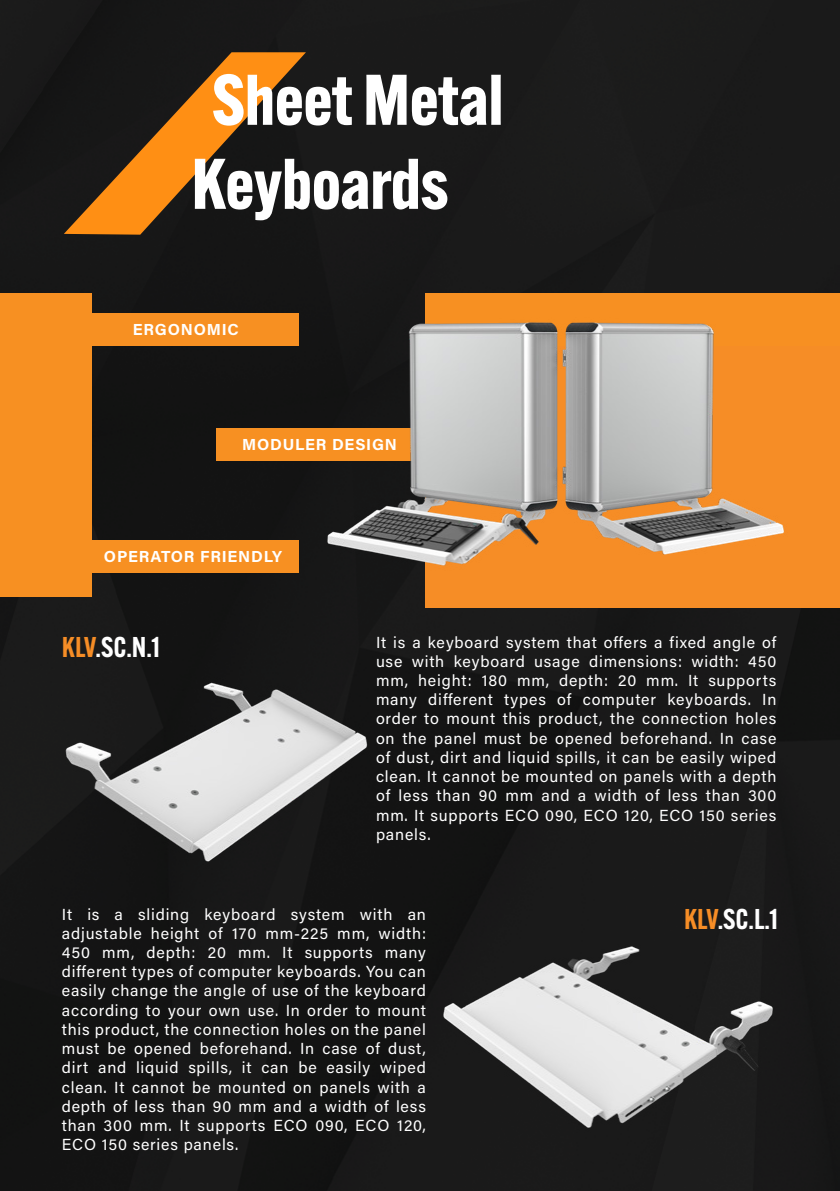
<style>
.page{position:relative;width:840px;height:1191px;background:#fff}
.page>*{position:absolute;margin:0;border:0;box-sizing:border-box;transform-origin:0 0}
.t1{font:700 70px/84px "Alternate Gothic ATF";color:#fff}
.t2{font:600 28px "Alternate Gothic ATF";color:#fff}
.t3{font:16px/19.2px "Acumin Pro";letter-spacing:.05em;color:#fff;text-align:justify}
.t4{font:700 16px "Acumin Pro";letter-spacing:.05em;color:#fff}
.s1{color:#f68d26}
</style>
<div class="page">
<div style="left:0;top:0;width:839px;height:1191px;background:#191819"></div>
<div style="left:425px;top:346px;width:414px;height:261px;background:#f68d26"></div>
<div style="left:425px;top:293px;width:414px;height:53px;background:#f79022"></div>
<div style="left:0;top:293px;width:91px;height:303px;background:#f79022"></div>
<div style="left:91px;top:540px;width:207px;height:32px;background:#f79022"></div>
<div style="left:216px;top:428px;width:209px;height:33px;background:#f79022"></div>
<svg style="left:64px;top:52px;width:242px;height:183px;background:#5e3c15"></svg>
<img style="left:426px;top:943px;width:351px;height:209px">
<img style="left:62px;top:672px;width:314px;height:210px">
<div style="left:91px;top:313px;width:207px;height:33px;background:#f79022"></div>
<img style="left:324px;top:317px;width:463px;height:291px">
<h1 class="t1" style="left:191px;top:57px;width:313px">Sheet Metal<br>Keyboards</h1>
<p class="t4" style="left:133px;top:318px;width:108px">ERGONOMIC</p>
<p class="t4" style="left:242px;top:433px;width:156px">MODULER DESIGN</p>
<p class="t4" style="left:104px;top:545px;width:179px">OPERATOR FRIENDLY</p>
<h2 class="t2" style="left:62px;top:629px;width:100px"><span class="s1">KLV</span>.SC.N.1</h2>
<p class="t3" style="left:376px;top:632px;width:401px">It is a keyboard system that offers a fixed angle of use with keyboard usage dimensions: width: 450 mm, height: 180 mm, depth: 20 mm. It supports many different types of computer keyboards. In order to mount this product, the connection holes on the panel must be opened beforehand. In case of dust, dirt and liquid spills, it can be easily wiped clean. It cannot be mounted on panels with a depth of less than 90 mm and a width of less than 300 mm. It supports ECO 090, ECO 120, ECO 150 series panels.</p>
<p class="t3" style="left:62px;top:903px;width:365px">It is a sliding keyboard system with an adjustable height of 170 mm-225 mm, width:<br>450 mm, depth: 20 mm. It supports many different types of computer keyboards. You can easily change the angle of use of the keyboard according to your own use. In order to mount this product, the connection holes on the panel must be opened beforehand. In case of dust, dirt and liquid spills, it can be easily wiped clean. It cannot be mounted on panels with a depth of less than 90 mm and a width of less than 300 mm. It supports ECO 090, ECO 120, ECO 150 series panels.</p>
<h2 class="t2" style="left:683px;top:901px;width:95px"><span class="s1">KLV</span>.SC.L.1</h2>
</div>
